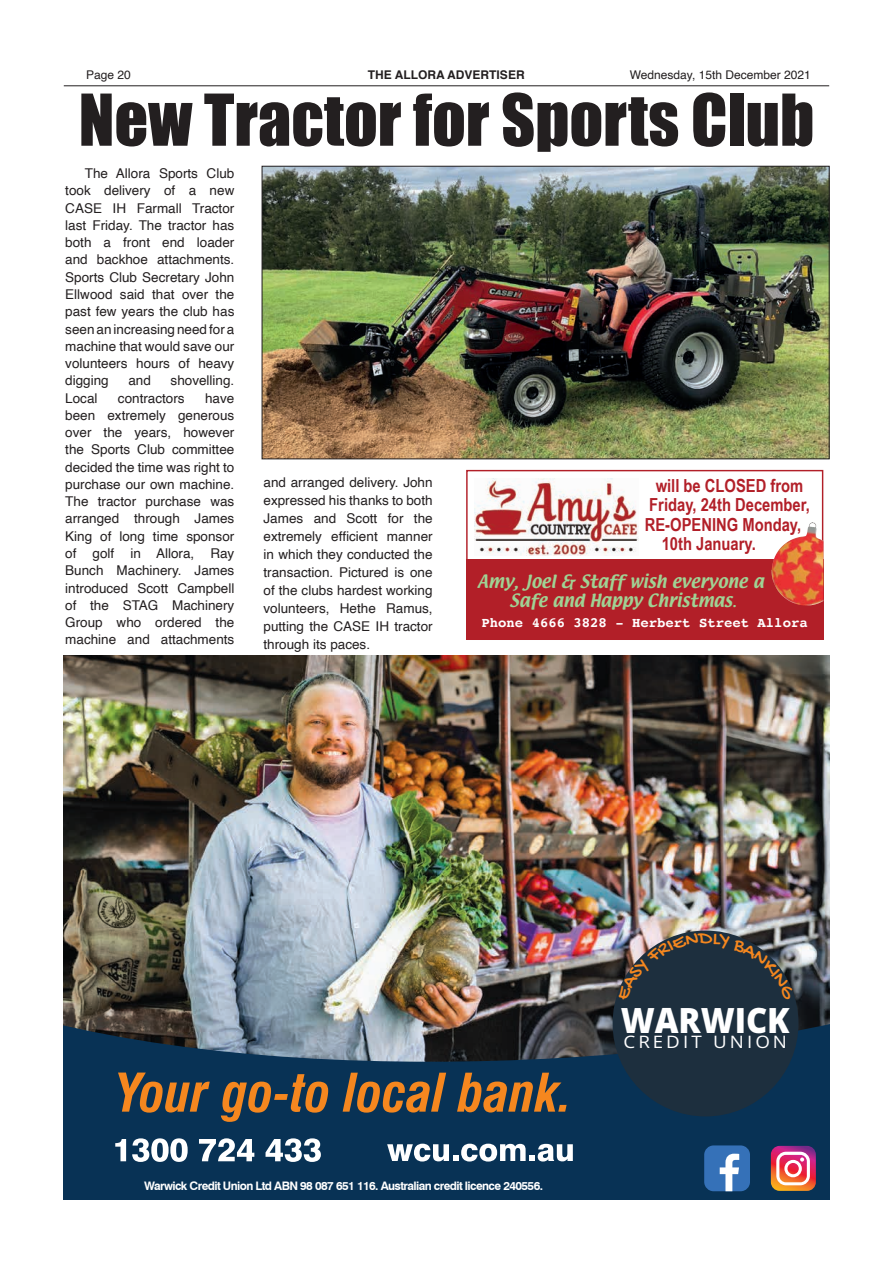
<style>
.page{position:relative;width:893px;height:1263px;background:#fff}
.page>*{position:absolute;margin:0;border:0;box-sizing:border-box;transform-origin:0 0}
.t1{font:66px "Impact";color:#231f20}
.t2{font:italic 700 condensed 52.05px "Swiss 721 BT";color:#f5871f}
.t3{font:800 34.95px "Open Sans";color:#fff;scale:.94 1}
.t4{font:20.4px "Gochi Hand";color:#f5871f}
.t5{font:700 18px "Arial Narrow";color:#b21f28}
.t6{font:17.25px "Open Sans";letter-spacing:.16em;color:#fff;scale:1.09 1}
.t7{font:16.05px/19.2px "Textile";color:#a0d294;text-align:center}
.t8{font:700 13.95px "Courier";color:#fff}
.t9{font:13.5px/17.2px "Helvetica";color:#231f20;text-align:justify}
.t10{font:12px "Helvetica";color:#231f20}
.t11{font:700 12px "Helvetica";color:#231f20}
.t12{font:700 11.7px "Swiss 721 BT";letter-spacing:-.05em;color:#fff}
.s1{font-size:13.05px}
</style>
<div class="page">
<hr style="left:64px;top:85px;width:765px;height:1px;background:#231f20">
<img style="left:64px;top:655px;width:765px;height:348px">
<img style="left:64px;top:1003px;width:765px;height:97px">
<div style="left:64px;top:1100px;width:765px;height:99px;background:#083255"></div>
<svg style="left:387px;top:1144px;width:186px;height:17px"></svg>
<svg style="left:115px;top:1139px;width:11px;height:22px"></svg>
<svg style="left:132px;top:1138px;width:56px;height:24px"></svg>
<svg style="left:199px;top:1138px;width:55px;height:23px"></svg>
<svg style="left:266px;top:1138px;width:55px;height:24px"></svg>
<svg style="left:771px;top:1146px;width:45px;height:45px;background:#dd7077"></svg>
<div style="left:704px;top:1145px;width:46px;height:46px;background:#3571b8;border-radius:9px"></div>
<svg style="left:720px;top:1154px;width:19px;height:37px"></svg>
<div style="left:613px;top:930px;width:185px;height:186px;background:#1d2f3e;border-radius:50%"></div>
<img style="left:264px;top:168px;width:564px;height:289px">
<div style="left:262px;top:166px;width:568px;height:293px;border:1px solid #231f20"></div>
<img style="left:474px;top:478px;width:164px;height:78px">
<div style="left:466px;top:560px;width:357px;height:80px;background:#b21f28"></div>
<img style="left:800px;top:522px;width:12px;height:15px">
<img style="left:617px;top:933px;width:67px;height:61px">
<svg style="left:727px;top:933px;width:68px;height:65px"></svg>
<p class="t10" style="left:86px;top:66px;width:46px">Page 20</p>
<p class="t11" style="left:368px;top:65px;width:158px">THE ALLORA ADVERTISER</p>
<p class="t10" style="left:630px;top:66px;width:183px">Wednesday, 15th December 2021</p>
<p class="t1" style="left:79px;top:69px;width:737px">New Tractor for Sports Club</p>
<p class="t9" style="left:65px;top:165px;width:171px;text-indent:19px">The Allora Sports Club took delivery of a new CASE IH Farmall Tractor last Friday. The tractor has both a front end loader and backhoe attachments.<br>Sports Club Secretary John Ellwood said that over the past few years the club has seen an increasing need for a machine that would save our volunteers hours of heavy digging</p>
<p class="t9" style="left:128px;top:372px;width:24px">and</p>
<p class="t9" style="left:171px;top:372px;width:65px">shovelling.</p>
<p class="t9" style="left:65px;top:390px;width:171px;text-indent:140px">have been extremely generous over the years, however the Sports Club committee decided the time was right to purchase our own machine.<br>The tractor purchase was arranged through James King of long time sponsor of golf in Allora, Ray Bunch Machinery. James introduced Scott Campbell of the STAG Machinery Group who ordered the machine and attachments</p>
<p class="t9" style="left:65px;top:390px;width:34px">Local</p>
<p class="t9" style="left:118px;top:390px;width:68px">contractors</p>
<p class="t9" style="left:264px;top:473px;width:171px;line-height:18px">and arranged delivery. John expressed his thanks to both James and Scott for the extremely efficient manner in which they conducted the transaction. Pictured is one of the clubs hardest working volunteers, Hethe Ramus, putting the CASE IH tractor through its paces.</p>
<p class="t5" style="left:656px;top:471px;width:149px">will be CLOSED from</p>
<p class="t5" style="left:649px;top:491px;width:162px">Friday, 24th December,</p>
<p class="t5" style="left:645px;top:510px;width:158px">RE-OPENING Monday,</p>
<p class="t5" style="left:662px;top:530px;width:96px">10th January.</p>
<p class="t7" style="left:478px;top:572px;width:287px">Amy, Joel &amp; Staff wish everyone a<br>Safe and Happy Christmas<span class="s1">.</span></p>
<p class="t8" style="left:481px;top:612px;width:328px">Phone 4666 3828 - Herbert Street Allora</p>
<p class="t4" style="left:699px;top:927px;width:15px">D</p>
<p class="t3" style="left:621px;top:994px;width:181px">WARWICK</p>
<p class="t6" style="left:624px;top:1030px;width:151px">CREDIT UNION</p>
<p class="t2" style="left:116px;top:1061px;width:458px">Your go-to local bank.</p>
<p class="t12" style="left:144px;top:1179px;width:400px">Warwick Credit Union Ltd ABN 98 087 651 116. Australian credit licence 240556.</p>
</div>
